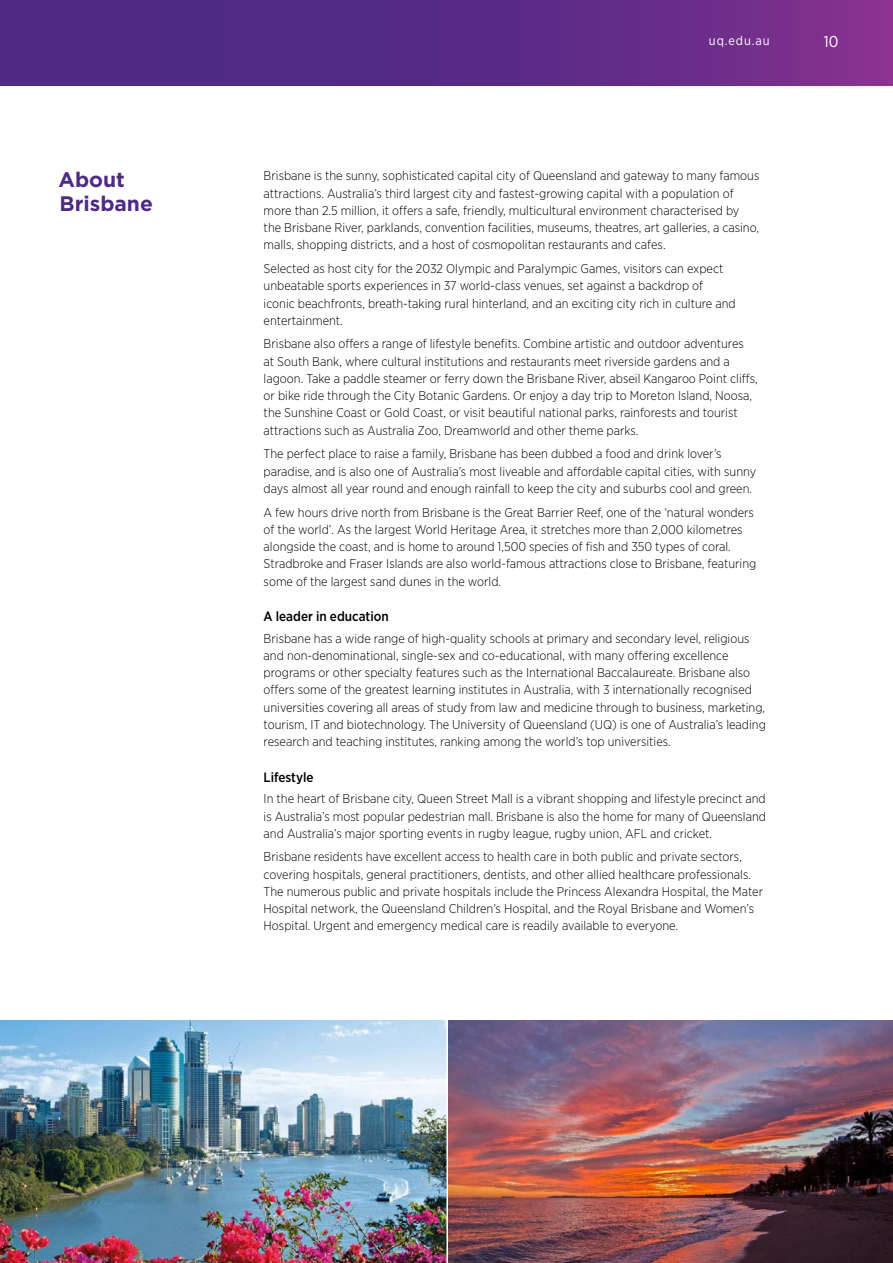
<style>
.page{position:relative;width:893px;height:1263px;background:#fff}
.page>*{position:absolute;margin:0;border:0;box-sizing:border-box;transform-origin:0 0}
.t1{font:700 21px/24px "Gotham";color:#4f2a84}
.t2{font:15.75px "Gotham Narrow";color:#fff}
.t3{font:500 13.5px "Gotham Narrow";color:#000}
.t4{font:300 12.75px/17.2px "Gotham Narrow";color:#000}
.t5{font:12.75px "Gotham Narrow";letter-spacing:.07em;color:#fff}
</style>
<div class="page">
<svg style="left:0;top:0;width:893px;height:85px;background:#5e2b87"></svg>
<img style="left:0;top:1020px;width:893px;height:243px">
<hr style="left:446px;top:1012px;width:2px;height:251px;background:#fff">
<p class="t5" style="left:709px;top:33px;width:62px">uq.edu.au</p>
<p class="t2" style="left:824px;top:32px;width:16px">10</p>
<h1 class="t1" style="left:58px;top:167px;width:96px">About<br>Brisbane</h1>
<p class="t4" style="left:264px;top:167px;width:497px">Brisbane is the sunny, sophisticated capital city of Queensland and gateway to many famous attractions. Australia’s third largest city and fastest-growing capital with a population of more than 2.5 million, it offers a safe, friendly, multicultural environment characterised by the Brisbane River, parklands, convention facilities, museums, theatres, art galleries, a casino, malls, shopping districts, and a host of cosmopolitan restaurants and cafes.</p>
<p class="t4" style="left:264px;top:260px;width:474px">Selected as host city for the 2032 Olympic and Paralympic Games, visitors can expect unbeatable sports experiences in 37 world-class venues, set against a backdrop of iconic beachfronts, breath-taking rural hinterland, and an exciting city rich in culture and entertainment.</p>
<p class="t4" style="left:264px;top:335px;width:496px">Brisbane also offers a range of lifestyle benefits. Combine artistic and outdoor adventures<br>at South Bank, where cultural institutions and restaurants meet riverside gardens and a lagoon. Take a paddle steamer or ferry down the Brisbane River, abseil Kangaroo Point cliffs, or bike ride through the City Botanic Gardens. Or enjoy a day trip to Moreton Island, Noosa, the Sunshine Coast or Gold Coast, or visit beautiful national parks, rainforests and tourist attractions such as Australia Zoo, Dreamworld and other theme parks.</p>
<p class="t4" style="left:264px;top:445px;width:494px">The perfect place to raise a family, Brisbane has been dubbed a food and drink lover’s paradise, and is also one of Australia’s most liveable and affordable capital cities, with sunny days almost all year round and enough rainfall to keep the city and suburbs cool and green.</p>
<p class="t4" style="left:264px;top:503px;width:494px">A few hours drive north from Brisbane is the Great Barrier Reef, one of the ‘natural wonders of the world’. As the largest World Heritage Area, it stretches more than 2,000 kilometres alongside the coast, and is home to around 1,500 species of fish and 350 types of coral.<br>Stradbroke and Fraser Islands are also world-famous attractions close to Brisbane, featuring some of the largest sand dunes in the world.</p>
<p class="t3" style="left:264px;top:608px;width:127px">A leader in education</p>
<p class="t4" style="left:264px;top:629px;width:504px">Brisbane has a wide range of high-quality schools at primary and secondary level, religious and non-denominational, single-sex and co-educational, with many offering excellence programs or other specialty features such as the International Baccalaureate. Brisbane also offers some of the greatest learning institutes in Australia, with 3 internationally recognised universities covering all areas of study from law and medicine through to business, marketing, tourism, IT and biotechnology. The University of Queensland (UQ) is one of Australia’s leading research and teaching institutes, ranking among the world’s top universities.</p>
<p class="t3" style="left:264px;top:768px;width:51px">Lifestyle</p>
<p class="t4" style="left:264px;top:790px;width:504px;text-align:justify">In the heart of Brisbane city, Queen Street Mall is a vibrant shopping and lifestyle precinct and is Australia’s most popular pedestrian mall. Brisbane is also the home for many of Queensland and Australia’s major sporting events in rugby league, rugby union, AFL and cricket.</p>
<p class="t4" style="left:264px;top:848px;width:501px">Brisbane residents have excellent access to health care in both public and private sectors, covering hospitals, general practitioners, dentists, and other allied healthcare professionals.<br>The numerous public and private hospitals include the Princess Alexandra Hospital, the Mater Hospital network, the Queensland Children’s Hospital, and the Royal Brisbane and Women’s Hospital. Urgent and emergency medical care is readily available to everyone.</p>
</div>
